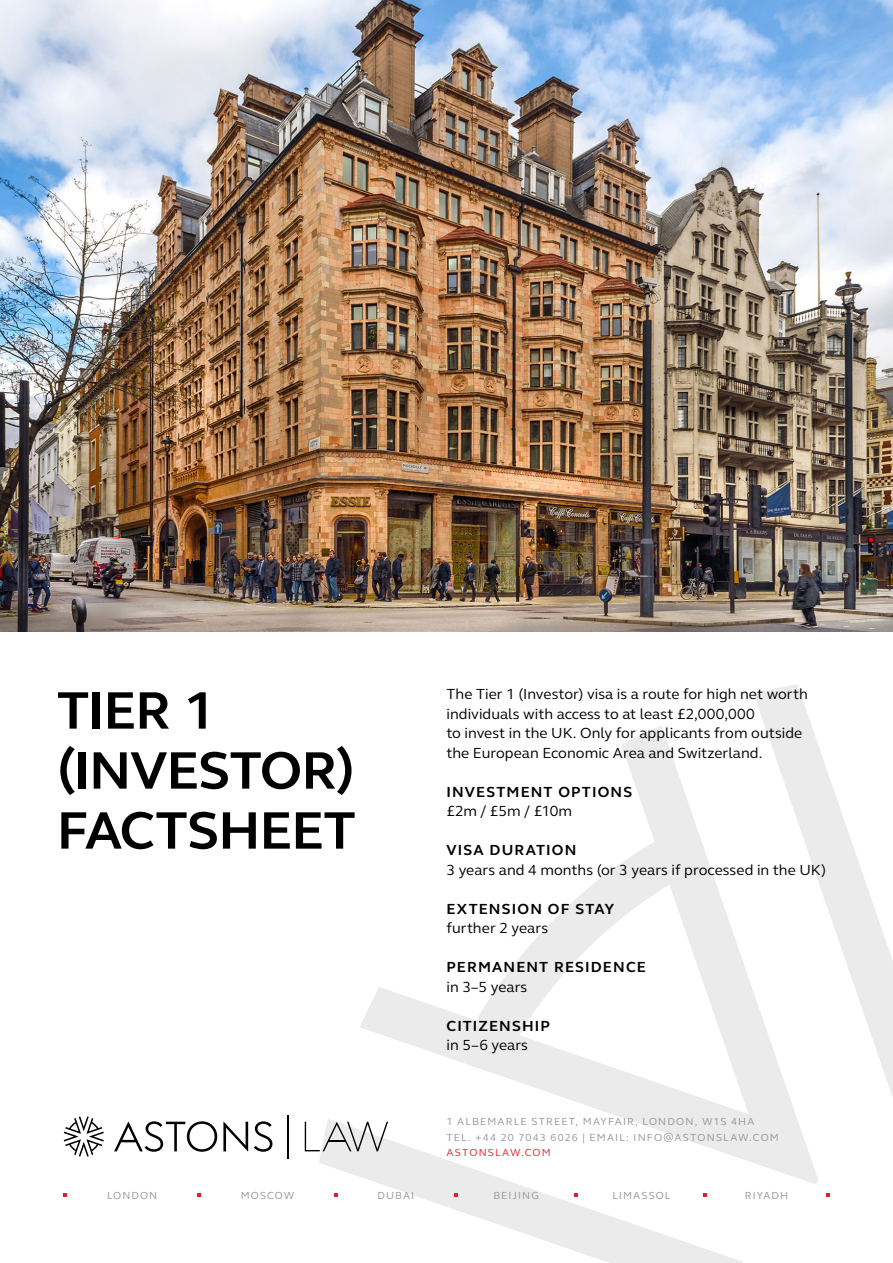
<style>
.page{position:relative;width:893px;height:1263px;background:#fff}
.page>*{position:absolute;margin:0;border:0;box-sizing:border-box;transform-origin:0 0}
.t1{font:700 54px/60px "FS Elliot Pro";letter-spacing:-.015em;color:#000}
.t2{font:15px/19.5px "FS Elliot Pro";color:#000}
.t3{font:700 15px "FS Elliot Pro";letter-spacing:.075em;color:#000}
.t4{font:10.5px/15px "FS Elliot Pro";letter-spacing:.1em;color:#939598}
.t5{font:10.5px "FS Elliot Pro";letter-spacing:.115em;color:#ed1c2b}
</style>
<div class="page">
<svg style="left:754px;top:684px;width:139px;height:413px"></svg>
<svg style="left:319px;top:1119px;width:423px;height:144px"></svg>
<svg style="left:360px;top:725px;width:458px;height:459px"></svg>
<img style="left:0;top:0;width:893px;height:631px">
<svg style="left:64px;top:1116px;width:40px;height:40px"></svg>
<svg style="left:254px;top:1121px;width:18px;height:31px"></svg>
<svg style="left:223px;top:1122px;width:25px;height:29px"></svg>
<svg style="left:114px;top:1121px;width:103px;height:31px"></svg>
<hr style="left:287px;top:1115px;width:2px;height:43px;background:#000">
<svg style="left:305px;top:1122px;width:83px;height:29px"></svg>
<h1 class="t1" style="left:57px;top:679px;width:300px">TIER 1 (INVESTOR)<br>FACTSHEET</h1>
<p class="t2" style="left:446px;top:684px;width:363px">The Tier 1 (Investor) visa is a route for high net worth individuals with access to at least £2,000,000<br>to invest in the UK. Only for applicants from outside the European Economic Area and Switzerland.</p>
<p class="t3" style="left:446px;top:782px;width:187px">INVESTMENT OPTIONS</p>
<p class="t2" style="left:446px;top:801px;width:127px">£2m / £5m / £10m</p>
<p class="t3" style="left:446px;top:840px;width:131px">VISA DURATION</p>
<p class="t2" style="left:446px;top:860px;width:381px">3 years and 4 months (or 3 years if processed in the UK)</p>
<p class="t3" style="left:446px;top:899px;width:169px">EXTENSION OF STAY</p>
<p class="t2" style="left:446px;top:918px;width:103px">further 2 years</p>
<p class="t3" style="left:446px;top:957px;width:201px">PERMANENT RESIDENCE</p>
<p class="t2" style="left:446px;top:977px;width:82px">in 3–5 years</p>
<p class="t3" style="left:446px;top:1016px;width:105px">CITIZENSHIP</p>
<p class="t2" style="left:446px;top:1035px;width:83px">in 5–6 years</p>
<p class="t4" style="left:446px;top:1114px;width:334px">1 ALBEMARLE STREET, MAYFAIR, LONDON, W1S 4HA<br>TEL. +44 20 7043 6026 | EMAIL: INFO@ASTONSLAW.COM</p>
<p class="t5" style="left:446px;top:1145px;width:106px">ASTONSLAW.COM</p>
<p class="t4" style="left:107px;top:1188px;width:52px">LONDON</p>
<p class="t4" style="left:241px;top:1188px;width:55px">MOSCOW</p>
<p class="t4" style="left:377px;top:1188px;width:38px">DUBAI</p>
<p class="t4" style="left:493px;top:1188px;width:47px">BEIJING</p>
<p class="t4" style="left:613px;top:1188px;width:59px">LIMASSOL</p>
<p class="t4" style="left:745px;top:1188px;width:45px">RIYADH</p>
</div>
